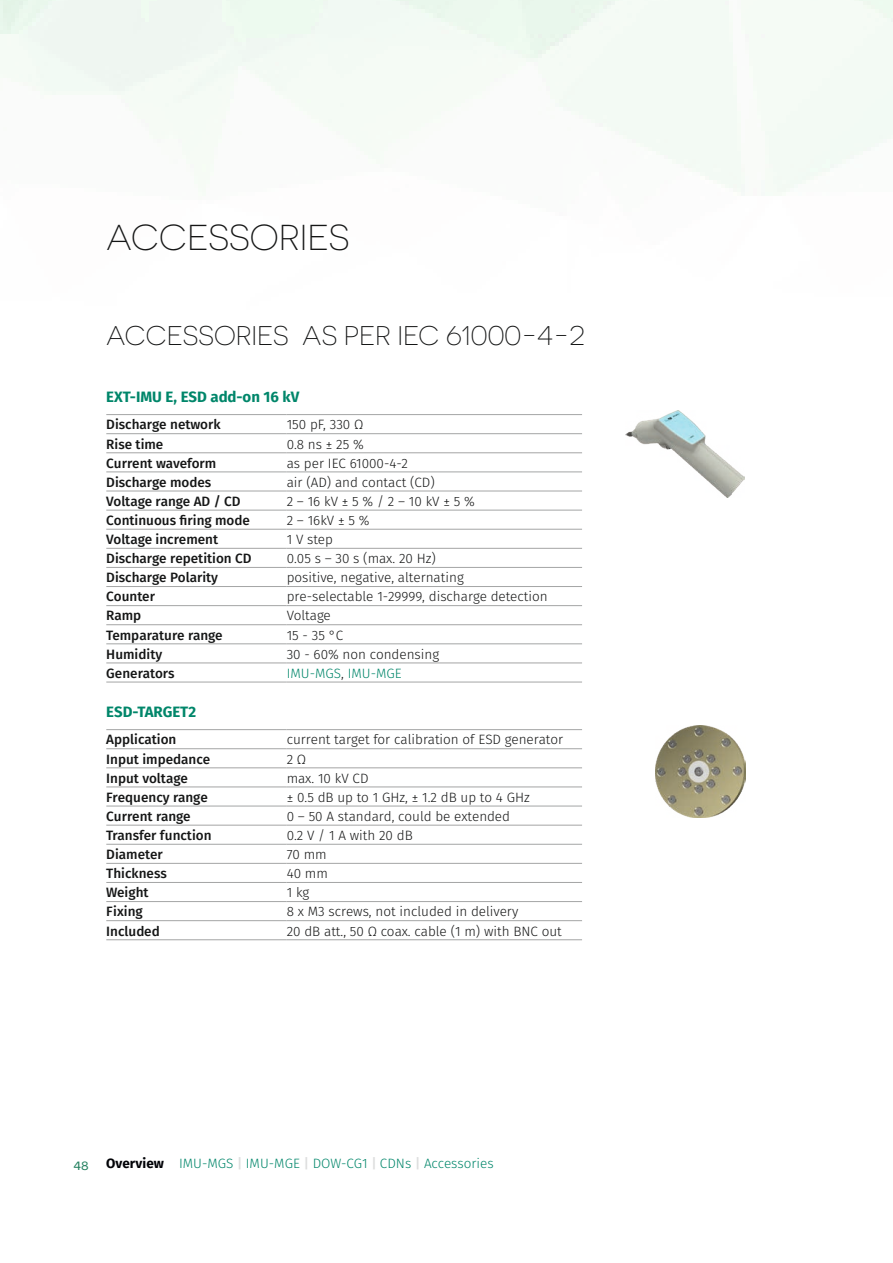
<style>
.page{position:relative;width:893px;height:1263px;background:#fff}
.page>*{position:absolute;margin:0;border:0;box-sizing:border-box;transform-origin:0 0}
.Introtext_Grün_Broch{font:300 36px "Novecentosanswide";color:#151616}
.TS_1{font:300 27px "Novecentosanswide";color:#151616}
.Introtext_Grün_Broch-2{font:700 15px "Fira Sans";color:#00866a}
.t1{font:15px "Novecentosanswide";color:#23805f}
.TS_Tabelleneinträge{font:300 13.5px "Fira Sans";color:#151616}
.TS_Tabelleneintrag_p{font:500 13.5px "Fira Sans";color:#151616}
.TS_Tabelleneinträge-2{font:300 13.5px "Fira Sans";color:#00866a}
.s1{color:#151616}
.s2{font-weight:700;color:#020307}
.s3{font-weight:500;color:#dddede}
</style>
<div class="page">
<img style="left:0;top:0;width:893px;height:941px">
<hr style="left:106px;top:414px;width:181px;height:1px;background:#a4a5a5">
<hr style="left:287px;top:414px;width:295px;height:1px;background:#a4a5a5">
<hr style="left:106px;top:433px;width:181px;height:1px;background:#a4a5a5">
<hr style="left:287px;top:433px;width:295px;height:1px;background:#a4a5a5">
<hr style="left:106px;top:452px;width:181px;height:1px;background:#a4a5a5">
<hr style="left:287px;top:452px;width:295px;height:1px;background:#a4a5a5">
<hr style="left:106px;top:472px;width:181px;height:1px;background:#a4a5a5">
<hr style="left:287px;top:472px;width:295px;height:1px;background:#a4a5a5">
<hr style="left:106px;top:491px;width:181px;height:1px;background:#a4a5a5">
<hr style="left:287px;top:491px;width:295px;height:1px;background:#a4a5a5">
<hr style="left:106px;top:510px;width:181px;height:1px;background:#a4a5a5">
<hr style="left:287px;top:510px;width:295px;height:1px;background:#a4a5a5">
<hr style="left:106px;top:529px;width:181px;height:1px;background:#a4a5a5">
<hr style="left:287px;top:529px;width:295px;height:1px;background:#a4a5a5">
<hr style="left:106px;top:548px;width:181px;height:1px;background:#a4a5a5">
<hr style="left:287px;top:548px;width:295px;height:1px;background:#a4a5a5">
<hr style="left:106px;top:567px;width:181px;height:1px;background:#a4a5a5">
<hr style="left:287px;top:567px;width:295px;height:1px;background:#a4a5a5">
<hr style="left:106px;top:586px;width:181px;height:1px;background:#a4a5a5">
<hr style="left:287px;top:586px;width:295px;height:1px;background:#a4a5a5">
<hr style="left:106px;top:605px;width:181px;height:1px;background:#a4a5a5">
<hr style="left:287px;top:605px;width:295px;height:1px;background:#a4a5a5">
<hr style="left:106px;top:624px;width:181px;height:1px;background:#a4a5a5">
<hr style="left:287px;top:624px;width:295px;height:1px;background:#a4a5a5">
<hr style="left:106px;top:644px;width:181px;height:1px;background:#a4a5a5">
<hr style="left:287px;top:644px;width:295px;height:1px;background:#a4a5a5">
<hr style="left:106px;top:663px;width:181px;height:1px;background:#a4a5a5">
<hr style="left:287px;top:663px;width:295px;height:1px;background:#a4a5a5">
<hr style="left:106px;top:682px;width:181px;height:1px;background:#a4a5a5">
<hr style="left:287px;top:682px;width:295px;height:1px;background:#a4a5a5">
<hr style="left:106px;top:729px;width:181px;height:1px;background:#a4a5a5">
<hr style="left:287px;top:729px;width:295px;height:1px;background:#a4a5a5">
<hr style="left:106px;top:748px;width:181px;height:1px;background:#a4a5a5">
<hr style="left:287px;top:748px;width:295px;height:1px;background:#a4a5a5">
<hr style="left:106px;top:767px;width:181px;height:1px;background:#a4a5a5">
<hr style="left:287px;top:767px;width:295px;height:1px;background:#a4a5a5">
<hr style="left:106px;top:787px;width:181px;height:1px;background:#a4a5a5">
<hr style="left:287px;top:787px;width:295px;height:1px;background:#a4a5a5">
<hr style="left:106px;top:806px;width:181px;height:1px;background:#a4a5a5">
<hr style="left:287px;top:806px;width:295px;height:1px;background:#a4a5a5">
<hr style="left:106px;top:825px;width:181px;height:1px;background:#a4a5a5">
<hr style="left:287px;top:825px;width:295px;height:1px;background:#a4a5a5">
<hr style="left:106px;top:844px;width:181px;height:1px;background:#a4a5a5">
<hr style="left:287px;top:844px;width:295px;height:1px;background:#a4a5a5">
<hr style="left:106px;top:863px;width:181px;height:1px;background:#a4a5a5">
<hr style="left:287px;top:863px;width:295px;height:1px;background:#a4a5a5">
<hr style="left:106px;top:882px;width:181px;height:1px;background:#a4a5a5">
<hr style="left:287px;top:882px;width:295px;height:1px;background:#a4a5a5">
<hr style="left:106px;top:901px;width:181px;height:1px;background:#a4a5a5">
<hr style="left:287px;top:901px;width:295px;height:1px;background:#a4a5a5">
<hr style="left:106px;top:920px;width:181px;height:1px;background:#a4a5a5">
<hr style="left:287px;top:920px;width:295px;height:1px;background:#a4a5a5">
<hr style="left:106px;top:939px;width:181px;height:1px;background:#a4a5a5">
<hr style="left:287px;top:939px;width:295px;height:1px;background:#a4a5a5">
<img style="left:656px;top:725px;width:89px;height:92px">
<img style="left:625px;top:411px;width:119px;height:86px">
<p class="Introtext_Grün_Broch" style="left:106px;top:217px;width:245px">ACCESSORIES</p>
<p class="TS_1" style="left:106px;top:320px;width:480px">ACCESSORIES AS PER IEC 61000-4-2</p>
<p class="Introtext_Grün_Broch-2" style="left:106px;top:386px;width:195px">EXT-IMU E, ESD add-on 16 kV</p>
<p class="TS_Tabelleneintrag_p" style="left:106px;top:415px;width:116px">Discharge network</p>
<p class="TS_Tabelleneinträge" style="left:287px;top:415px;width:78px">150 pF, 330 Ω</p>
<p class="TS_Tabelleneintrag_p" style="left:106px;top:434px;width:59px">Rise time</p>
<p class="TS_Tabelleneinträge" style="left:287px;top:434px;width:79px">0.8 ns ± 25 %</p>
<p class="TS_Tabelleneintrag_p" style="left:106px;top:453px;width:112px">Current waveform</p>
<p class="TS_Tabelleneinträge" style="left:287px;top:453px;width:123px">as per IEC 61000-4-2</p>
<p class="TS_Tabelleneintrag_p" style="left:106px;top:473px;width:107px">Discharge modes</p>
<p class="TS_Tabelleneinträge" style="left:287px;top:473px;width:150px">air (AD) and contact (CD)</p>
<p class="TS_Tabelleneintrag_p" style="left:106px;top:492px;width:136px">Voltage range AD / CD</p>
<p class="TS_Tabelleneinträge" style="left:287px;top:492px;width:190px">2 – 16 kV ± 5 % / 2 – 10 kV ± 5 %</p>
<p class="TS_Tabelleneintrag_p" style="left:106px;top:511px;width:145px">Continuous firing mode</p>
<p class="TS_Tabelleneinträge" style="left:287px;top:511px;width:84px">2 – 16kV ± 5 %</p>
<p class="TS_Tabelleneintrag_p" style="left:106px;top:530px;width:113px">Voltage increment</p>
<p class="TS_Tabelleneinträge" style="left:287px;top:530px;width:48px">1 V step</p>
<p class="TS_Tabelleneintrag_p" style="left:106px;top:549px;width:147px">Discharge repetition CD</p>
<p class="TS_Tabelleneinträge" style="left:287px;top:549px;width:151px">0.05 s – 30 s (max. 20 Hz)</p>
<p class="TS_Tabelleneintrag_p" style="left:106px;top:568px;width:113px">Discharge Polarity</p>
<p class="TS_Tabelleneinträge" style="left:287px;top:568px;width:179px">positive, negative, alternating</p>
<p class="TS_Tabelleneintrag_p" style="left:106px;top:587px;width:50px">Counter</p>
<p class="TS_Tabelleneinträge" style="left:287px;top:587px;width:262px">pre-selectable 1-29999, discharge detection</p>
<p class="TS_Tabelleneintrag_p" style="left:106px;top:606px;width:37px">Ramp</p>
<p class="TS_Tabelleneinträge" style="left:287px;top:606px;width:46px">Voltage</p>
<p class="TS_Tabelleneintrag_p" style="left:106px;top:625px;width:118px">Temparature range</p>
<p class="TS_Tabelleneinträge" style="left:287px;top:625px;width:58px">15 - 35 °C</p>
<p class="TS_Tabelleneintrag_p" style="left:106px;top:644px;width:57px">Humidity</p>
<p class="TS_Tabelleneinträge" style="left:287px;top:644px;width:154px">30 - 60% non condensing</p>
<p class="TS_Tabelleneintrag_p" style="left:106px;top:664px;width:70px">Generators</p>
<p class="TS_Tabelleneinträge-2" style="left:287px;top:664px;width:117px">IMU-MGS<span class="s1">,</span> IMU-MGE</p>
<p class="Introtext_Grün_Broch-2" style="left:106px;top:701px;width:91px">ESD-TARGET2</p>
<p class="TS_Tabelleneintrag_p" style="left:106px;top:730px;width:72px">Application</p>
<p class="TS_Tabelleneinträge" style="left:287px;top:730px;width:278px">current target for calibration of ESD generator</p>
<p class="TS_Tabelleneintrag_p" style="left:106px;top:749px;width:105px">Input impedance</p>
<p class="TS_Tabelleneinträge" style="left:287px;top:749px;width:21px">2 Ω</p>
<p class="TS_Tabelleneintrag_p" style="left:106px;top:768px;width:83px">Input voltage</p>
<p class="TS_Tabelleneinträge" style="left:287px;top:768px;width:83px">max. 10 kV CD</p>
<p class="TS_Tabelleneintrag_p" style="left:106px;top:788px;width:103px">Frequency range</p>
<p class="TS_Tabelleneinträge" style="left:287px;top:788px;width:245px">± 0.5 dB up to 1 GHz, ± 1.2 dB up to 4 GHz</p>
<p class="TS_Tabelleneintrag_p" style="left:106px;top:807px;width:86px">Current range</p>
<p class="TS_Tabelleneinträge" style="left:287px;top:807px;width:225px">0 – 50 A standard, could be extended</p>
<p class="TS_Tabelleneintrag_p" style="left:106px;top:826px;width:107px">Transfer function</p>
<p class="TS_Tabelleneinträge" style="left:287px;top:826px;width:128px">0.2 V / 1 A with 20 dB</p>
<p class="TS_Tabelleneintrag_p" style="left:106px;top:845px;width:58px">Diameter</p>
<p class="TS_Tabelleneinträge" style="left:287px;top:845px;width:42px">70 mm</p>
<p class="TS_Tabelleneintrag_p" style="left:106px;top:864px;width:62px">Thickness</p>
<p class="TS_Tabelleneinträge" style="left:287px;top:864px;width:43px">40 mm</p>
<p class="TS_Tabelleneintrag_p" style="left:106px;top:883px;width:44px">Weight</p>
<p class="TS_Tabelleneinträge" style="left:287px;top:883px;width:24px">1 kg</p>
<p class="TS_Tabelleneintrag_p" style="left:106px;top:902px;width:38px">Fixing</p>
<p class="TS_Tabelleneinträge" style="left:287px;top:902px;width:233px">8 x M3 screws, not included in delivery</p>
<p class="TS_Tabelleneintrag_p" style="left:106px;top:921px;width:55px">Included</p>
<p class="TS_Tabelleneinträge" style="left:287px;top:921px;width:277px">20 dB att., 50 Ω coax. cable (1 m) with BNC out</p>
<p class="t1" style="left:73px;top:1156px;width:17px">48</p>
<p class="TS_Tabelleneinträge-2" style="left:106px;top:1154px;width:389px"><span class="s2">Overview</span> IMU-MGS <span class="s3">|</span> IMU-MGE <span class="s3">|</span> DOW-CG1 <span class="s3">|</span> CDNs <span class="s3">|</span> Accessories</p>
</div>
